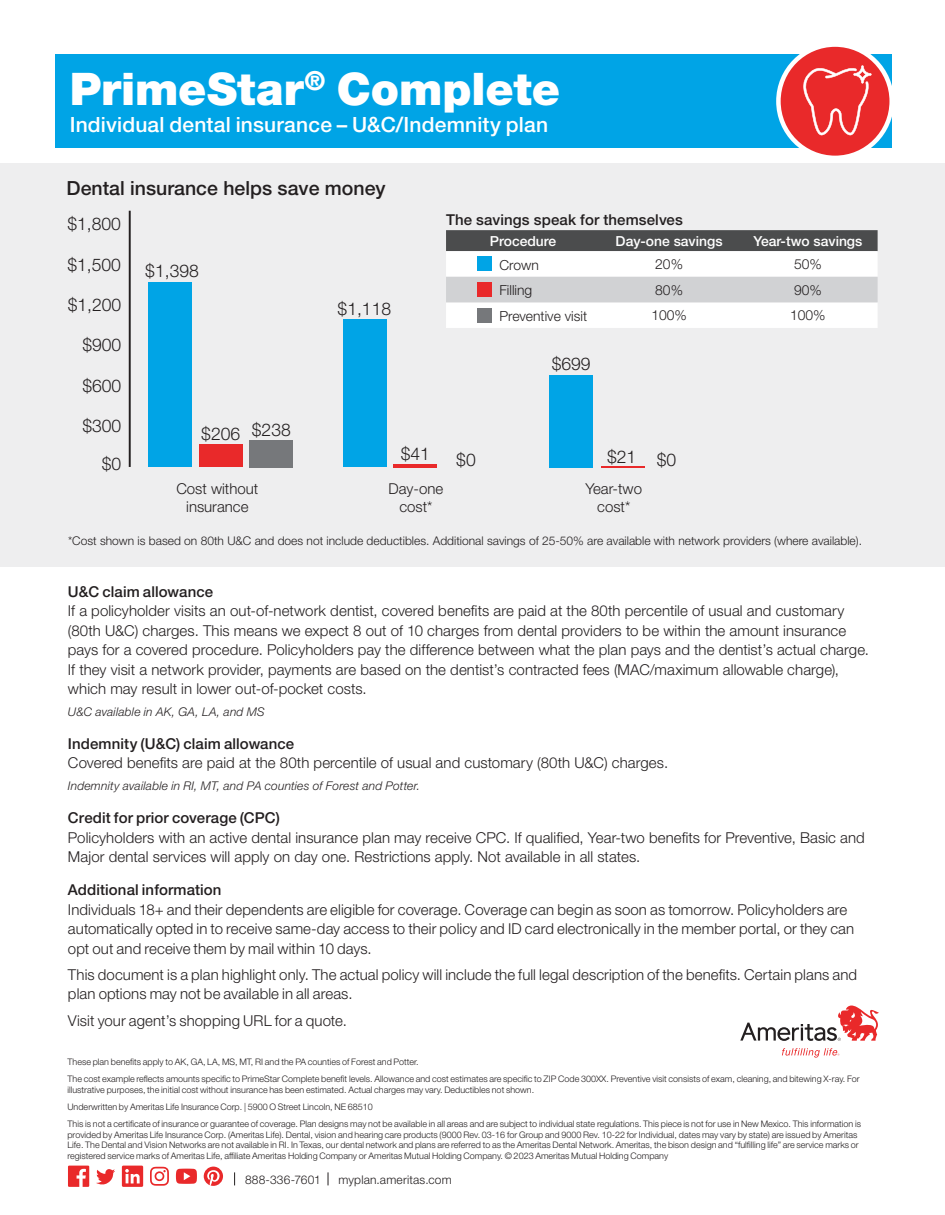
<style>
.page{position:relative;width:945px;height:1215px;background:#fff}
.page>*{position:absolute;margin:0;border:0;box-sizing:border-box;transform-origin:0 0}
.T1{font:900 45px "Helvetica Neue LT Std";color:#fff}
.T2{font:500 21px "Helvetica Neue LT Std";letter-spacing:.01em;color:#fff}
.t1{font:500 19.5px "Helvetica Neue LT Std";color:#231f20}
.t2{font:300 17.55px "Helvetica Neue LT Std";color:#231f20}
.P9{font:300 15px/19.5px "Helvetica Neue LT Std";letter-spacing:.005em;color:#231f20}
.SH1{font:300 15px/19.5px "Helvetica Neue LT Std";letter-spacing:.005em;color:#231f20;text-align:center}
.SH1-2{font:500 15px "Helvetica Neue LT Std";letter-spacing:.005em;color:#231f20}
.P9-2{font:500 15px "Helvetica Neue LT Std";letter-spacing:.01em;color:#231f20}
.t3{font:300 13.8px "Helvetica Neue LT Std";color:#231f20}
.t4{font:500 13.8px "Helvetica Neue LT Std";color:#fff}
.t5{font:300 12px "Helvetica Neue LT Std";color:#231f20}
.P9-3{font:italic 300 12px "Helvetica Neue LT Std";letter-spacing:.015em;color:#231f20}
.t6{font:300 9px/10.5px "Helvetica Neue LT Std";color:#231f20}
.s1{font-weight:500}
</style>
<div class="page">
<svg style="left:234px;top:1172px;width:1px;height:13px"></svg>
<svg style="left:328px;top:1172px;width:1px;height:13px"></svg>
<svg style="left:204px;top:1167px;width:19px;height:19px"></svg>
<svg style="left:176px;top:1169px;width:21px;height:15px"></svg>
<svg style="left:150px;top:1167px;width:19px;height:19px"></svg>
<svg style="left:122px;top:1166px;width:21px;height:21px"></svg>
<svg style="left:96px;top:1169px;width:19px;height:16px"></svg>
<svg style="left:68px;top:1166px;width:21px;height:21px"></svg>
<div style="left:55px;top:54px;width:837px;height:93px;background:#00a4e6"></div>
<svg style="left:778px;top:45px;width:114px;height:113px;background:#eb4445"></svg>
<div style="left:776px;top:42px;width:118px;height:118px;border:4px solid #fff;border-radius:50%"></div>
<svg style="left:798px;top:64px;width:74px;height:71px;background:#ec4748"></svg>
<div style="left:0;top:163px;width:945px;height:404px;background:#eeeeef"></div>
<svg style="left:446px;top:230px;width:432px;height:98px;background:#cbcccd"></svg>
<div style="left:477px;top:257px;width:15px;height:14px;background:#00a4e6"></div>
<div style="left:477px;top:282px;width:15px;height:15px;background:#e9292a"></div>
<div style="left:477px;top:308px;width:15px;height:14px;background:#76787b"></div>
<div style="left:148px;top:282px;width:44px;height:185px;background:#00a4e6"></div>
<div style="left:199px;top:445px;width:44px;height:22px;background:#e9292a"></div>
<div style="left:250px;top:440px;width:43px;height:27px;background:#76787b"></div>
<div style="left:343px;top:319px;width:44px;height:148px;background:#00a4e6"></div>
<hr style="left:394px;top:464px;width:43px;height:3px;background:#e9292a">
<div style="left:549px;top:375px;width:44px;height:92px;background:#00a4e6"></div>
<hr style="left:129px;top:211px;width:2px;height:256px;background:#231f20">
<svg style="left:782px;top:1048px;width:57px;height:10px"></svg>
<svg style="left:740px;top:1006px;width:139px;height:35px"></svg>
<hr style="left:601px;top:466px;width:43px;height:1px;background:#e9292a">
<p class="T1" style="left:70px;top:62px;width:492px">PrimeStar<sup>®</sup> Complete</p>
<p class="T2" style="left:70px;top:112px;width:480px">Individual dental insurance – U&amp;C/Indemnity plan</p>
<p class="t1" style="left:67px;top:176px;width:321px">Dental insurance helps save money</p>
<p class="t2" style="left:67px;top:213px;width:55px">$1,800</p>
<p class="t2" style="left:67px;top:254px;width:55px">$1,500</p>
<p class="t2" style="left:68px;top:294px;width:55px">$1,200</p>
<p class="t2" style="left:82px;top:334px;width:40px">$900</p>
<p class="t2" style="left:82px;top:375px;width:40px">$600</p>
<p class="t2" style="left:82px;top:415px;width:40px">$300</p>
<p class="t2" style="left:102px;top:453px;width:21px">$0</p>
<p class="t2" style="left:145px;top:260px;width:55px">$1,398</p>
<p class="t2" style="left:201px;top:423px;width:40px">$206</p>
<p class="t2" style="left:252px;top:420px;width:40px">$238</p>
<p class="t2" style="left:338px;top:298px;width:55px">$1,118</p>
<p class="P9-2" style="left:446px;top:210px;width:238px">The savings speak for themselves</p>
<p class="t4" style="left:490px;top:232px;width:68px">Procedure</p>
<p class="t4" style="left:616px;top:232px;width:108px">Day-one savings</p>
<p class="t4" style="left:753px;top:232px;width:111px">Year-two savings</p>
<p class="t3" style="left:499px;top:256px;width:41px">Crown</p>
<p class="t3" style="left:655px;top:256px;width:29px">20%</p>
<p class="t3" style="left:794px;top:256px;width:29px">50%</p>
<p class="t3" style="left:499px;top:282px;width:34px">Filling</p>
<p class="t3" style="left:655px;top:281px;width:29px">80%</p>
<p class="t3" style="left:794px;top:281px;width:29px">90%</p>
<p class="t3" style="left:499px;top:308px;width:89px">Preventive visit</p>
<p class="t3" style="left:651px;top:307px;width:37px">100%</p>
<p class="t3" style="left:790px;top:307px;width:37px">100%</p>
<p class="t2" style="left:401px;top:443px;width:31px">$41</p>
<p class="t2" style="left:456px;top:449px;width:21px">$0</p>
<p class="t2" style="left:552px;top:353px;width:40px">$699</p>
<p class="t2" style="left:607px;top:446px;width:31px">$21</p>
<p class="t2" style="left:657px;top:449px;width:21px">$0</p>
<p class="SH1" style="left:176px;top:480px;width:83px;line-height:18px">Cost without insurance</p>
<p class="SH1" style="left:389px;top:480px;width:56px;line-height:18px">Day-one cost*</p>
<p class="SH1" style="left:585px;top:480px;width:58px;line-height:18px">Year-two cost*</p>
<p class="t5" style="left:68px;top:534px;width:795px">*Cost shown is based on 80th U&amp;C and does not include deductibles. Additional savings of 25-50% are available with network providers (where available).</p>
<p class="SH1-2" style="left:68px;top:582px;width:147px">U&amp;C claim allowance</p>
<p class="P9" style="left:68px;top:601px;width:778px">If a policyholder visits an out-of-network dentist, covered benefits are paid at the 80th percentile of usual and customary</p>
<p class="P9" style="left:68px;top:620px;width:780px">(80th U&amp;C) charges. This means we expect 8 out of 10 charges from dental providers to be within the amount insurance</p>
<p class="P9" style="left:68px;top:640px;width:803px">pays for a covered procedure. Policyholders pay the difference between what the plan pays and the dentist’s actual charge.</p>
<p class="P9" style="left:68px;top:659px;width:773px">If they visit a network provider, payments are based on the dentist’s contracted fees (MAC/maximum allowable charge),</p>
<p class="P9" style="left:68px;top:679px;width:300px">which may result in lower out-of-pocket costs.</p>
<p class="P9-3" style="left:68px;top:705px;width:198px">U&amp;C available in AK, GA, LA, and MS</p>
<p class="SH1-2" style="left:68px;top:735px;width:228px">Indemnity (U&amp;C) claim allowance</p>
<p class="P9" style="left:68px;top:753px;width:602px">Covered benefits are paid at the 80th percentile of usual and customary (80th U&amp;C) charges.</p>
<p class="P9-3" style="left:68px;top:779px;width:354px">Indemnity available in RI, MT, and PA counties of Forest and Potter.</p>
<p class="SH1-2" style="left:68px;top:809px;width:213px">Credit for prior coverage (CPC)</p>
<p class="P9" style="left:68px;top:827px;width:798px">Policyholders with an active dental insurance plan may receive CPC. If qualified, Year-two benefits for Preventive, Basic and<br>Major dental services will apply on day one. Restrictions apply. Not available in all states.</p>
<p class="SH1" style="left:68px;top:880px;width:788px;text-align:left"><span class="s1">Additional information<br></span>Individuals 18+ and their dependents are eligible for coverage. Coverage can begin as soon as tomorrow. Policyholders are automatically opted in to receive same-day access to their policy and ID card electronically in the member portal, or they can opt out and receive them by mail within 10 days.</p>
<p class="SH1" style="left:68px;top:965px;width:791px;text-align:left">This document is a plan highlight only. The actual policy will include the full legal description of the benefits. Certain plans and plan options may not be available in all areas.</p>
<p class="SH1" style="left:68px;top:1010px;width:280px">Visit your agent’s shopping URL for a quote.</p>
<p class="t6" style="left:68px;top:1056px;width:353px">These plan benefits apply to AK, GA, LA, MS, MT, RI and the PA counties of Forest and Potter.</p>
<p class="t6" style="left:68px;top:1073px;width:794px">The cost example reflects amounts specific to PrimeStar Complete benefit levels. Allowance and cost estimates are specific to ZIP Code 300XX. Preventive visit consists of exam, cleaning, and bitewing X-ray. For illustrative purposes, the initial cost without insurance has been estimated. Actual charges may vary. Deductibles not shown.</p>
<p class="t6" style="left:68px;top:1101px;width:307px">Underwritten by Ameritas Life Insurance Corp. | 5900 O Street Lincoln, NE 68510</p>
<p class="t6" style="left:68px;top:1118px;width:795px">This is not a certificate of insurance or guarantee of coverage. Plan designs may not be available in all areas and are subject to individual state regulations. This piece is not for use in New Mexico. This information is provided by Ameritas Life Insurance Corp. (Ameritas Life). Dental, vision and hearing care products (9000 Rev. 03-16 for Group and 9000 Rev. 10-22 for Individual, dates may vary by state) are issued by Ameritas Life. The Dental and Vision Networks are not available in RI. In Texas, our dental network and plans are referred to as the Ameritas Dental Network. Ameritas, the bison design and “fulfilling life” are service marks or registered service marks of Ameritas Life, affiliate Ameritas Holding Company or Ameritas Mutual Holding Company. © 2023 Ameritas Mutual Holding Company</p>
<p class="t5" style="left:245px;top:1173px;width:77px">888-336-7601</p>
<p class="t5" style="left:338px;top:1173px;width:115px">myplan.ameritas.com</p>
</div>
